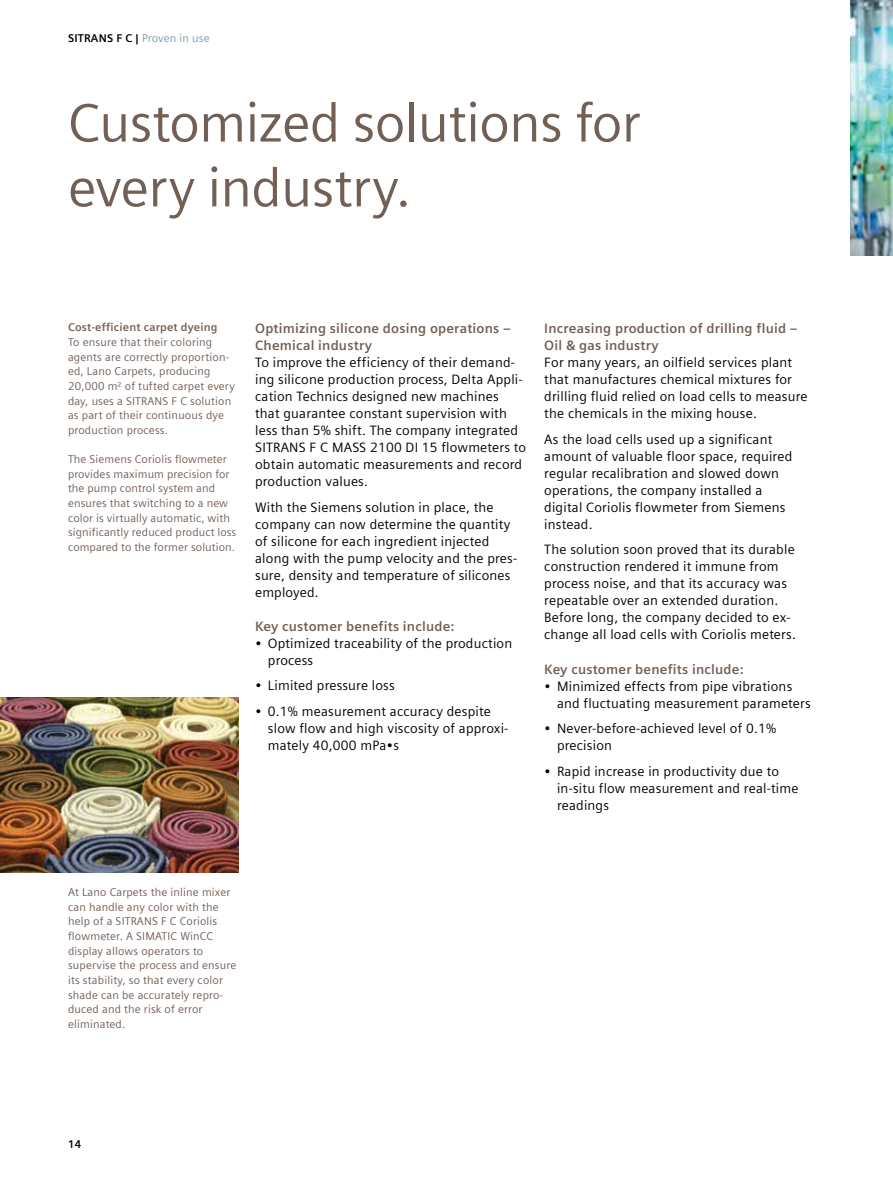
<style>
.page{position:relative;width:893px;height:1191px;background:#fff}
.page>*{position:absolute;margin:0;border:0;box-sizing:border-box;transform-origin:0 0}
.t1{font:54px/64.8px "Siemens Sans Global";letter-spacing:-.01em;color:#725f55}
.t2{font:13.5px/17px "Siemens Sans Global";letter-spacing:.015em;color:#000}
.t3{font:700 13.5px/17px "Siemens Sans Global";letter-spacing:.015em;color:#725f55}
.t4{font:11.25px/14.7px "Siemens Sans Global";letter-spacing:.015em;color:#725f55}
.t5{font:700 11.25px "Siemens Sans Global";letter-spacing:.015em;color:#725f55}
.t6{font:11.25px "Siemens Sans Global";letter-spacing:.015em;color:#7b9aa9}
.t7{font:700 11.25px "Siemens Sans Global";color:#000}
.s1{font-weight:700;color:#000}
</style>
<div class="page">
<hr style="left:892px;top:0;width:1px;height:1191px;background:#dfded5">
<img style="left:850px;top:0;width:43px;height:255px">
<img style="left:0;top:697px;width:238px;height:175px">
<p class="t6" style="left:68px;top:30px;width:143px"><span class="s1">SITRANS F C |</span> Proven in use</p>
<h1 class="t1" style="left:68px;top:93px;width:574px">Customized solutions for every industry.</h1>
<p class="t5" style="left:68px;top:321px;width:151px">Cost-efficient carpet dyeing</p>
<p class="t4" style="left:68px;top:335px;width:168px">To ensure that their coloring agents are correctly proportion&shy;ed, Lano Carpets, producing<br>20,000 m² of tufted carpet every day, uses a SITRANS F C solution as part of their continuous dye production process.</p>
<p class="t4" style="left:68px;top:452px;width:170px">The Siemens Coriolis flowmeter provides maximum precision for the pump control system and ensures that switching to a new color is virtually automatic, with significantly reduced product loss compared to the former solution.</p>
<p class="t3" style="left:255px;top:320px;width:257px">Optimizing silicone dosing operations –<br>Chemical industry</p>
<p class="t2" style="left:255px;top:354px;width:272px">To improve the efficiency of their demand&shy;ing silicone production process, Delta Appli&shy;cation Technics designed new machines that guarantee constant supervision with less than 5% shift. The company integrated SITRANS F C MASS 2100 DI 15 flowmeters to obtain automatic measurements and record production values.</p>
<p class="t2" style="left:255px;top:499px;width:264px">With the Siemens solution in place, the company can now determine the quantity of silicone for each ingredient injected along with the pump velocity and the pres&shy;sure, density and temperature of silicones employed.</p>
<p class="t3" style="left:255px;top:618px;width:201px">Key customer benefits include:</p>
<p class="t2" style="left:268px;top:635px;width:246px;text-indent:-13px">• Optimized traceability of the production process</p>
<p class="t2" style="left:255px;top:678px;width:141px">• Limited pressure loss</p>
<p class="t2" style="left:268px;top:703px;width:242px;text-indent:-13px">• 0.1% measurement accuracy despite slow flow and high viscosity of approxi&shy;mately 40,000 mPa•s</p>
<p class="t3" style="left:544px;top:320px;width:255px">Increasing production of drilling fluid –<br>Oil &amp; gas industry</p>
<p class="t2" style="left:544px;top:354px;width:265px">For many years, an oilfield services plant that manufactures chemical mixtures for drilling fluid relied on load cells to measure the chemicals in the mixing house.</p>
<p class="t2" style="left:544px;top:431px;width:249px">As the load cells used up a significant amount of valuable floor space, required regular recalibration and slowed down operations, the company installed a digital Coriolis flowmeter from Siemens instead.</p>
<p class="t2" style="left:544px;top:542px;width:253px">The solution soon proved that its durable construction rendered it immune from process noise, and that its accuracy was repeatable over an extended duration.<br>Before long, the company decided to ex&shy;change all load cells with Coriolis meters.</p>
<p class="t3" style="left:544px;top:660px;width:201px">Key customer benefits include:</p>
<p class="t2" style="left:557px;top:678px;width:255px;text-indent:-13px">• Minimized effects from pipe vibrations and fluctuating measurement parameters</p>
<p class="t2" style="left:557px;top:720px;width:221px;text-indent:-13px">• Never-before-achieved level of 0.1% precision</p>
<p class="t2" style="left:557px;top:763px;width:243px;text-indent:-13px">• Rapid increase in productivity due to in-situ flow measurement and real-time readings</p>
<p class="t4" style="left:68px;top:885px;width:170px">At Lano Carpets the inline mixer can handle any color with the help of a SITRANS F C Coriolis flowmeter. A SIMATIC WinCC display allows operators to supervise the process and ensure its stability, so that every color shade can be accurately repro&shy;duced and the risk of error eliminated.</p>
<p class="t7" style="left:68px;top:1137px;width:15px">14</p>
</div>
